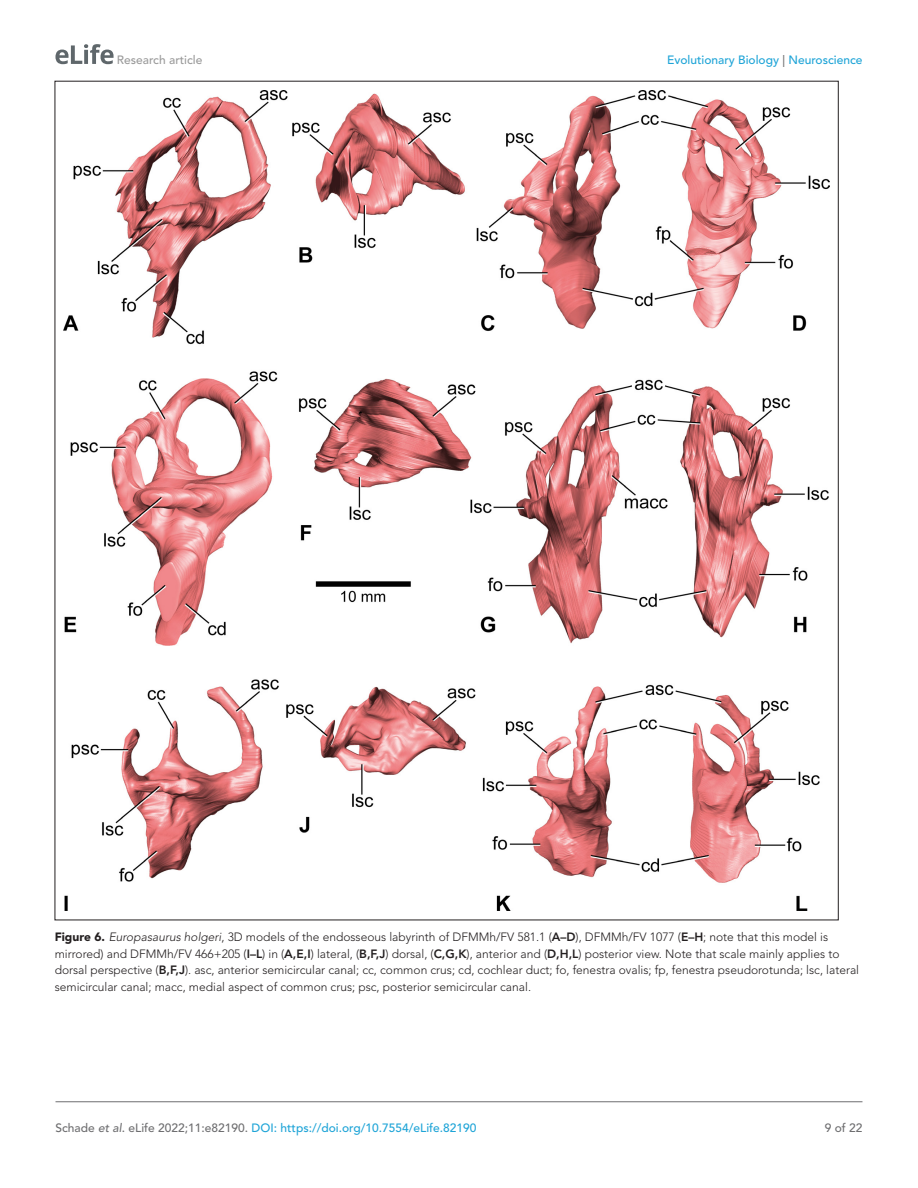
<style>
.page{position:relative;width:918px;height:1188px;background:#fff}
.page>*{position:absolute;margin:0;border:0;box-sizing:border-box;transform-origin:0 0}
.t1{font:300 12px/16.5px "Avenir LT Std";color:#231f20}
.t2{font:500 12px "Avenir LT Std";color:#1ea4d7}
.t3{font:500 12px "Avenir LT Std";color:#9a9a9a}
.t4{font:500 12px "Avenir LT Std";color:#6e6e70}
.s1{color:#6e6e70}
.s2{font-weight:900}
.s3{font-style:italic}
.s4{font-weight:800}
.s5{font-style:italic;color:#6e6e70}
</style>
<div class="page">
<svg style="left:55px;top:44px;width:59px;height:20px"></svg>
<hr style="left:56px;top:1101px;width:806px;height:1px;background:#6e6e70">
<img style="left:64px;top:90px;width:765px;height:821px">
<p class="t3" style="left:117px;top:53px;width:87px">Research article</p>
<p class="t2" style="left:667px;top:53px;width:197px">Evolutionary Biology <span class="s1">|</span> Neuroscience</p>
<p class="t1" style="left:55px;top:929px;width:806px"><span class="s2">Figure 6.</span> <span class="s3">Europasaurus holgeri</span>, 3D models of the endosseous labyrinth of DFMMh/FV 581.1 (<span class="s4">A–D</span>), DFMMh/FV 1077 (<span class="s4">E–H</span>; note that this model is mirrored) and DFMMh/FV 466+205 (<span class="s4">I–L</span>) in (<span class="s4">A,E,I</span>) lateral, (<span class="s4">B,F,J</span>) dorsal, (<span class="s4">C,G,K</span>), anterior and (<span class="s4">D,H,L</span>) posterior view. Note that scale mainly applies to dorsal perspective (<span class="s4">B,F,J</span>). asc, anterior semicircular canal; cc, common crus; cd, cochlear duct; fo, fenestra ovalis; fp, fenestra pseudorotunda; lsc, lateral semicircular canal; macc, medial aspect of common crus; psc, posterior semicircular canal.</p>
<p class="t2" style="left:56px;top:1121px;width:423px"><span class="s1">Schade</span> <span class="s5">et al</span><span class="s1">. eLife 2022;11:e82190.</span> DOI: https://doi.org/10.7554/eLife.82190</p>
<p class="t4" style="left:825px;top:1121px;width:39px">9 of 22</p>
</div>
